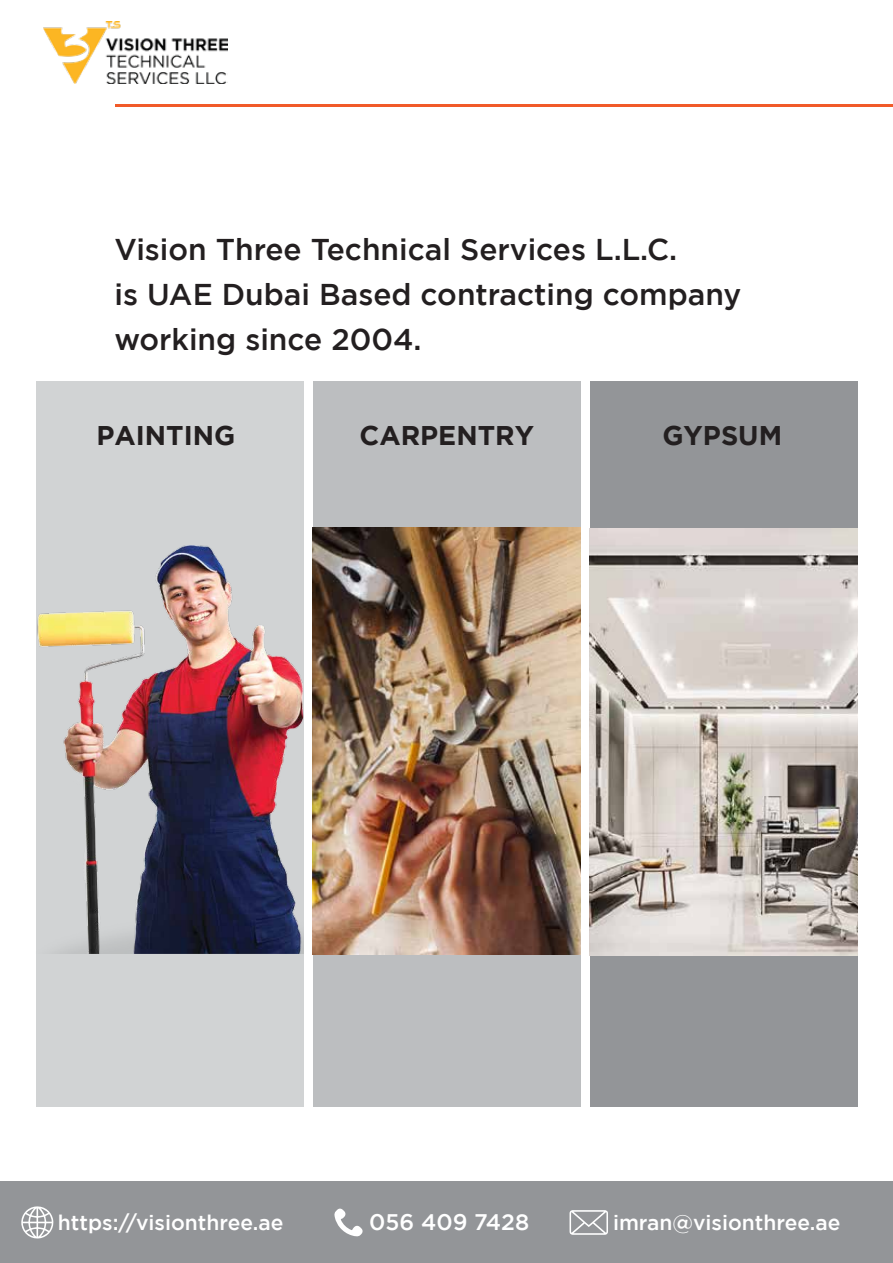
<style>
.page{position:relative;width:893px;height:1263px;background:#fff}
.page>*{position:absolute;margin:0;border:0;box-sizing:border-box;transform-origin:0 0}
.t1{font:500 30px/45px "Gotham";color:#231f20}
.t2{font:700 27px "Gotham";color:#231f20}
.t3{font:500 22.5px "Gotham";color:#fff}
.t4{font:500 21px "Gotham";color:#fff}
</style>
<div class="page">
<div style="left:36px;top:381px;width:268px;height:726px;background:#d1d3d4"></div>
<div style="left:313px;top:381px;width:268px;height:726px;background:#bcbec0"></div>
<img style="left:37px;top:545px;width:266px;height:408px">
<div style="left:590px;top:381px;width:268px;height:726px;background:#939598"></div>
<img style="left:312px;top:528px;width:269px;height:427px">
<img style="left:589px;top:528px;width:269px;height:427px">
<hr style="left:115px;top:104px;width:778px;height:2px;background:#f15a29">
<div style="left:0;top:1181px;width:893px;height:82px;background:#939598"></div>
<svg style="left:334px;top:1208px;width:29px;height:28px"></svg>
<svg style="left:570px;top:1210px;width:38px;height:25px"></svg>
<svg style="left:21px;top:1206px;width:33px;height:33px"></svg>
<img style="left:43px;top:21px;width:185px;height:62px">
<p class="t1" style="left:114px;top:226px;width:629px">Vision Three Technical Services L.L.C.<br>is UAE Dubai Based contracting company working since 2004.</p>
<p class="t2" style="left:96px;top:420px;width:140px">PAINTING</p>
<p class="t2" style="left:359px;top:420px;width:176px">CARPENTRY</p>
<p class="t2" style="left:662px;top:420px;width:121px">GYPSUM</p>
<p class="t4" style="left:58px;top:1211px;width:227px">https://visionthree.ae</p>
<p class="t3" style="left:369px;top:1209px;width:161px">056 409 7428</p>
<p class="t4" style="left:613px;top:1211px;width:229px">imran@visionthree.ae</p>
</div>
